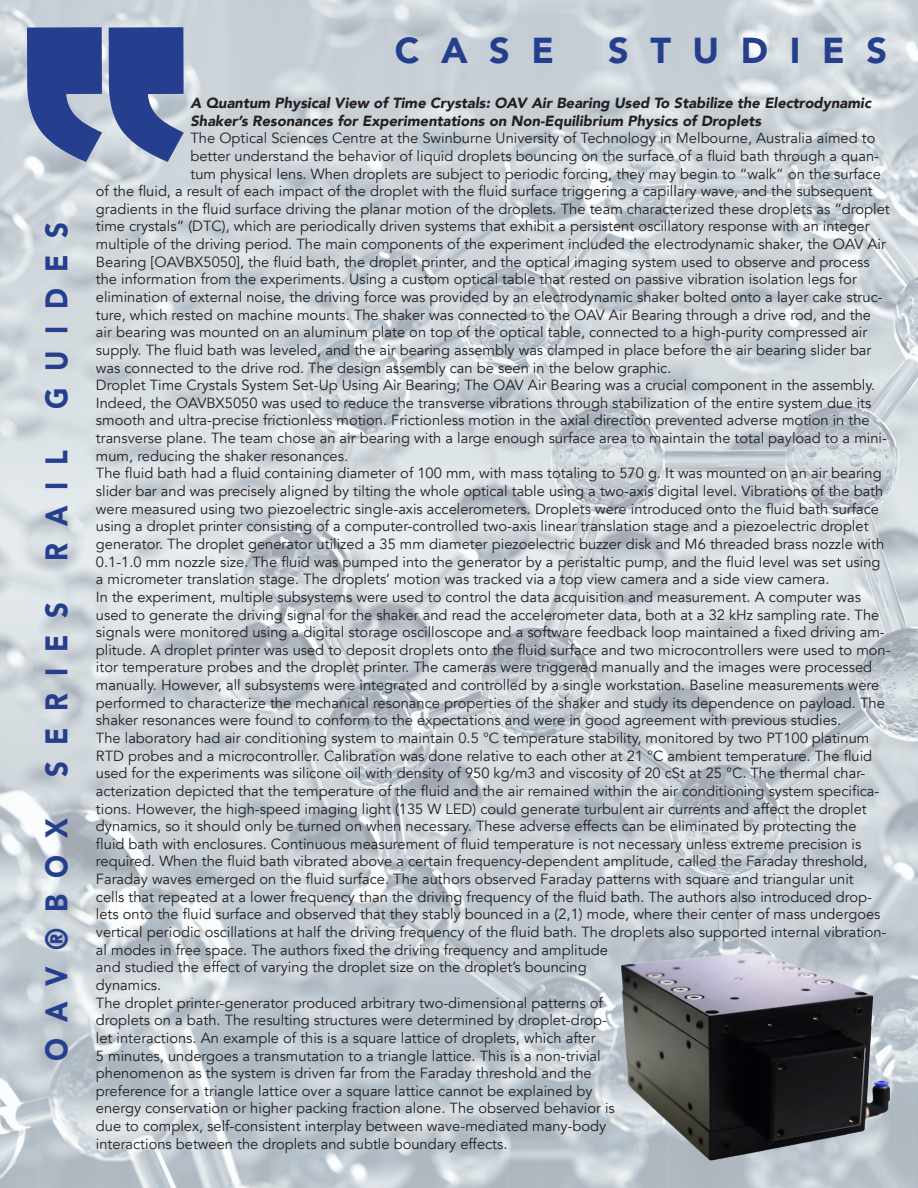
<style>
.page{position:relative;width:918px;height:1188px;background:#fff}
.page>*{position:absolute;margin:0;border:0;box-sizing:border-box;transform-origin:0 0}
.t1{font:900 36px "Avenir";letter-spacing:.6em;color:#253f8e}
.t2{font:900 31.2px "Avenir";letter-spacing:.6em;color:#253f8e;scale:.88 1}
.t3{font:14.7px/17.7px "Avenir";color:#231f20}
.t4{font:italic 900 14.7px/17.7px "Avenir";color:#231f20}
</style>
<div class="page">
<img style="left:0;top:0;width:918px;height:1188px">
<img style="left:621px;top:951px;width:270px;height:210px">
<svg style="left:109px;top:27px;width:75px;height:135px;background:#4d63a0"></svg>
<svg style="left:27px;top:27px;width:75px;height:135px;background:#4c629f"></svg>
<p class="t2" style="left:30px;top:409px;width:214px;rotate:-90deg">GUIDES</p>
<p class="t2" style="left:30px;top:561px;width:127px;rotate:-90deg">RAIL</p>
<p class="t2" style="left:30px;top:777px;width:200px;rotate:-90deg">SERIES</p>
<p class="t2" style="left:30px;top:1061px;width:277px;rotate:-90deg">OAV®BOX</p>
<p class="t1" style="left:395px;top:20px;width:161px">CASE</p>
<p class="t1" style="left:608px;top:20px;width:280px">STUDIES</p>
<p class="t4" style="left:190px;top:94px;width:682px">A Quantum Physical View of Time Crystals: OAV Air Bearing Used To Stabilize the Electrodynamic<br>Shaker’s Resonances for Experimentations on Non-Equilibrium Physics of Droplets</p>
<p class="t3" style="left:190px;top:130px;width:686px">The Optical Sciences Centre at the Swinburne University of Technology in Melbourne, Australia aimed to</p>
<p class="t3" style="left:190px;top:147px;width:690px">better understand the behavior of liquid droplets bouncing on the surface of a fluid bath through a quan-</p>
<p class="t3" style="left:190px;top:165px;width:692px">tum physical lens. When droplets are subject to periodic forcing, they may begin to “walk” on the surface</p>
<p class="t3" style="left:96px;top:182px;width:778px">of the fluid, a result of each impact of the droplet with the fluid surface triggering a capillary wave, and the subsequent</p>
<p class="t3" style="left:96px;top:200px;width:795px">gradients in the fluid surface driving the planar motion of the droplets. The team characterized these droplets as “droplet</p>
<p class="t3" style="left:96px;top:218px;width:775px">time crystals” (DTC), which are periodically driven systems that exhibit a persistent oscillatory response with an integer</p>
<p class="t3" style="left:96px;top:235px;width:792px">multiple of the driving period. The main components of the experiment included the electrodynamic shaker, the OAV Air</p>
<p class="t3" style="left:96px;top:253px;width:775px">Bearing [OAVBX5050], the fluid bath, the droplet printer, and the optical imaging system used to observe and process</p>
<p class="t3" style="left:96px;top:271px;width:762px">the information from the experiments. Using a custom optical table that rested on passive vibration isolation legs for</p>
<p class="t3" style="left:96px;top:288px;width:788px">elimination of external noise, the driving force was provided by an electrodynamic shaker bolted onto a layer cake struc-</p>
<p class="t3" style="left:96px;top:306px;width:777px">ture, which rested on machine mounts. The shaker was connected to the OAV Air Bearing through a drive rod, and the</p>
<p class="t3" style="left:96px;top:324px;width:773px">air bearing was mounted on an aluminum plate on top of the optical table, connected to a high-purity compressed air</p>
<p class="t3" style="left:96px;top:341px;width:777px">supply. The fluid bath was leveled, and the air bearing assembly was clamped in place before the air bearing slider bar</p>
<p class="t3" style="left:96px;top:359px;width:575px">was connected to the drive rod. The design assembly can be seen in the below graphic.</p>
<p class="t3" style="left:96px;top:377px;width:793px">Droplet Time Crystals System Set-Up Using Air Bearing; The OAV Air Bearing was a crucial component in the assembly.<br>Indeed, the OAVBX5050 was used to reduce the transverse vibrations through stabilization of the entire system due its smooth and ultra-precise frictionless motion. Frictionless motion in the axial direction prevented adverse motion in the transverse plane. The team chose an air bearing with a large enough surface area to maintain the total payload to a mini&shy;mum, reducing the shaker resonances.</p>
<p class="t3" style="left:96px;top:465px;width:790px">The fluid bath had a fluid containing diameter of 100 mm, with mass totaling to 570 g. It was mounted on an air bearing slider bar and was precisely aligned by tilting the whole optical table using a two-axis digital level. Vibrations of the bath were measured using two piezoelectric single-axis accelerometers. Droplets were introduced onto the fluid bath surface using a droplet printer consisting of a computer-controlled two-axis linear translation stage and a piezoelectric droplet generator. The droplet generator utilized a 35 mm diameter piezoelectric buzzer disk and M6 threaded brass nozzle with 0.1-1.0 mm nozzle size. The fluid was pumped into the generator by a peristaltic pump, and the fluid level was set using a micrometer translation stage. The droplets’ motion was tracked via a top view camera and a side view camera.</p>
<p class="t3" style="left:96px;top:588px;width:796px">In the experiment, multiple subsystems were used to control the data acquisition and measurement. A computer was used to generate the driving signal for the shaker and read the accelerometer data, both at a 32 kHz sampling rate. The signals were monitored using a digital storage oscilloscope and a software feedback loop maintained a fixed driving am&shy;plitude. A droplet printer was used to deposit droplets onto the fluid surface and two microcontrollers were used to mon&shy;itor temperature probes and the droplet printer. The cameras were triggered manually and the images were processed manually. However, all subsystems were integrated and controlled by a single workstation. Baseline measurements were performed to characterize the mechanical resonance properties of the shaker and study its dependence on payload. The shaker resonances were found to conform to the expectations and were in good agreement with previous studies.</p>
<p class="t3" style="left:96px;top:729px;width:792px">The laboratory had air conditioning system to maintain 0.5 °C temperature stability, monitored by two PT100 platinum RTD probes and a microcontroller. Calibration was done relative to each other at 21 °C ambient temperature. The fluid used for the experiments was silicone oil with density of 950 kg/m3 and viscosity of 20 cSt at 25 °C. The thermal char&shy;acterization depicted that the temperature of the fluid and the air remained within the air conditioning system specifica&shy;tions. However, the high-speed imaging light (135 W LED) could generate turbulent air currents and affect the droplet dynamics, so it should only be turned on when necessary. These adverse effects can be eliminated by protecting the fluid bath with enclosures. Continuous measurement of fluid temperature is not necessary unless extreme precision is required. When the fluid bath vibrated above a certain frequency-dependent amplitude, called the Faraday threshold, Faraday waves emerged on the fluid surface. The authors observed Faraday patterns with square and triangular unit<br>cells that repeated at a lower frequency than the driving frequency of the fluid bath. The authors also introduced drop&shy;lets onto the fluid surface and observed that they stably bounced in a (2,1) mode, where their center of mass undergoes vertical periodic oscillations at half the driving frequency of the fluid bath. The droplets also supported internal vibration&shy;al modes in free space. The authors fixed the driving frequency and amplitude<br>and studied the effect of varying the droplet size on the droplet’s bouncing<br>dynamics.</p>
<p class="t3" style="left:96px;top:994px;width:520px">The droplet printer-generator produced arbitrary two-dimensional patterns of droplets on a bath. The resulting structures were determined by droplet-drop&shy;let interactions. An example of this is a square lattice of droplets, which after<br>5 minutes, undergoes a transmutation to a triangle lattice. This is a non-trivial phenomenon as the system is driven far from the Faraday threshold and the preference for a triangle lattice over a square lattice cannot be explained by energy conservation or higher packing fraction alone. The observed behavior is due to complex, self-consistent interplay between wave-mediated many-body interactions between the droplets and subtle boundary effects.</p>
</div>
